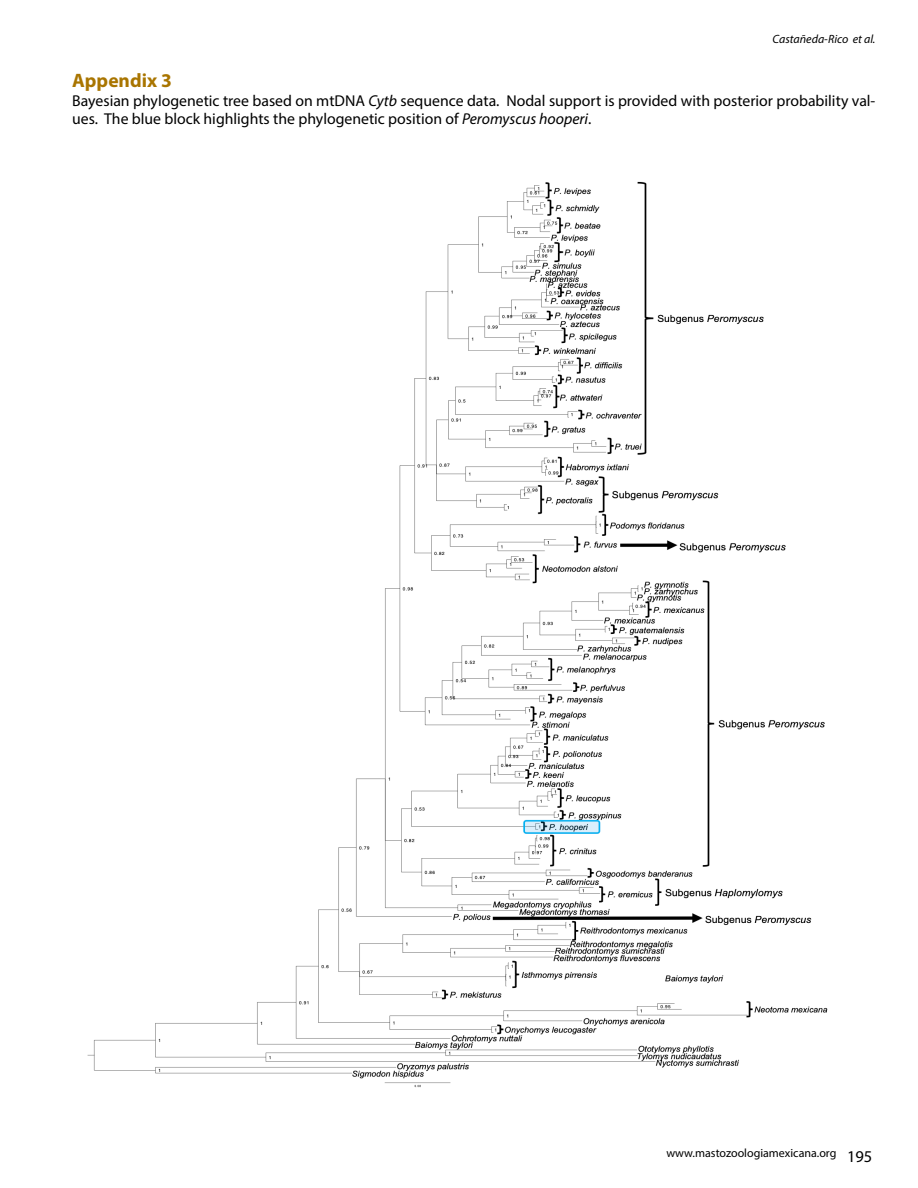
<style>
.page{position:relative;width:918px;height:1188px;background:#fff}
.page>*{position:absolute;margin:0;border:0;box-sizing:border-box;transform-origin:0 0}
.SUBTITULOS_REVISTA{font:700 19.5px "Myriad Pro";color:#a97500}
.TextoGeneral{font:15.75px/18.8px "Myriad Pro";color:#000}
.t1{font:12px "Myriad Pro";color:#000}
.t2{font:italic 12px "Myriad Pro";color:#000}
.s1{font-style:italic}
.s2{font-size:16.5px}
</style>
<div class="page">
<img style="left:87px;top:181px;width:741px;height:907px">
<p class="t2" style="left:773px;top:32px;width:104px">Castañeda-Rico et al.</p>
<p class="SUBTITULOS_REVISTA" style="left:72px;top:68px;width:101px">Appendix 3</p>
<p class="TextoGeneral" style="left:72px;top:91px;width:805px">Bayesian phylogenetic tree based on mtDNA <span class="s1">Cytb</span> sequence data. Nodal support is provided with posterior probability val&shy;ues. The blue block highlights the phylogenetic position of <span class="s1">Peromyscus hooperi</span>.</p>
<p class="t1" style="left:666px;top:1146px;width:208px">www.mastozoologiamexicana.org <span class="s2">195</span></p>
</div>
